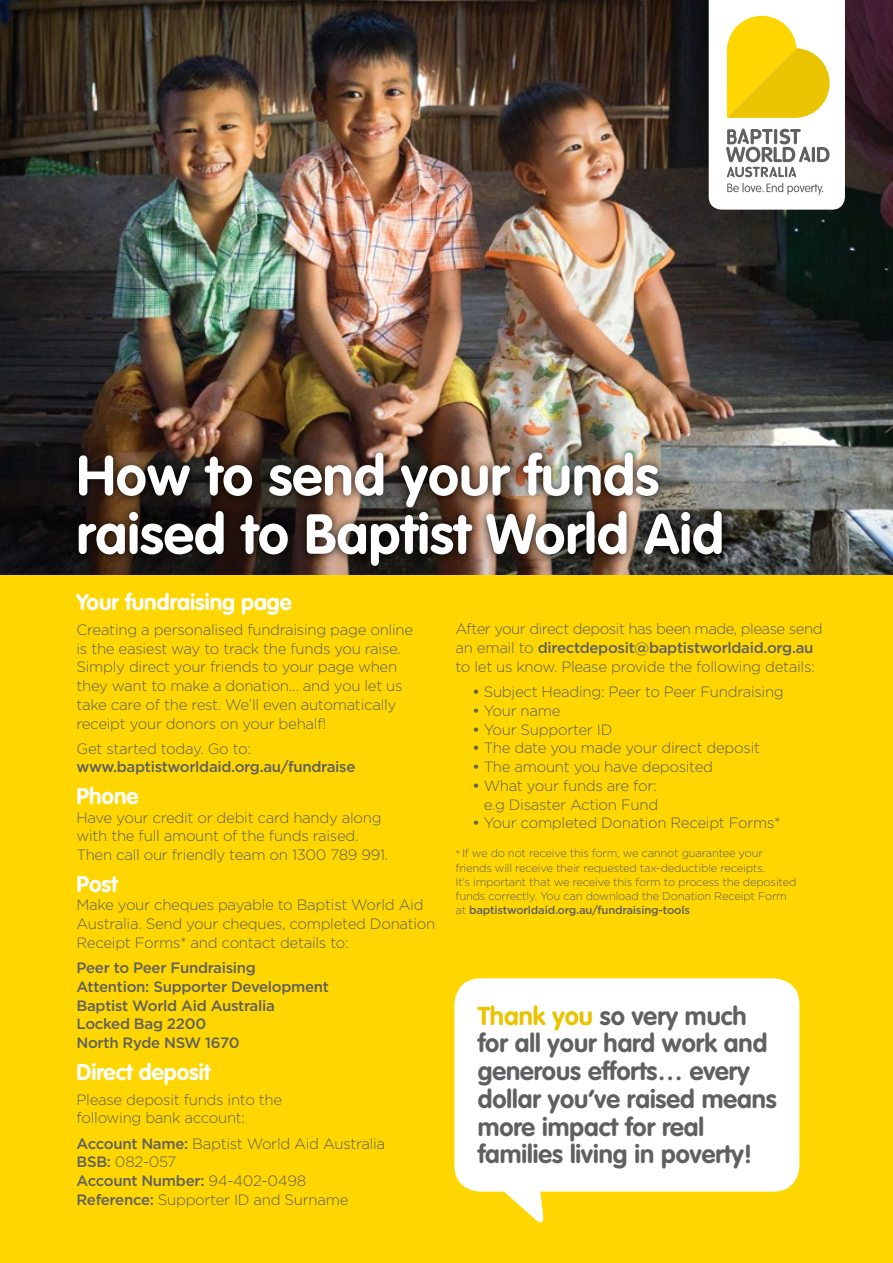
<style>
.page{position:relative;width:893px;height:1263px;background:#ffd600}
.page>*{position:absolute;margin:0;border:0;box-sizing:border-box;transform-origin:0 0}
.t1{font:700 55.5px/58.5px "VAG Rounded";letter-spacing:.005em;color:#fff}
.t2{font:700 25.5px/27.8px "VAG Rounded";color:#5f6062}
.t3{font:700 22.5px "VAG Rounded";color:#fff}
.t4{font:300 15px/18.8px "Gotham";letter-spacing:-.02em;color:#5f6062}
.t5{font:500 15px/18.8px "Gotham";letter-spacing:-.02em;color:#5f6062}
.t6{font:300 11.25px/14.2px "Gotham";letter-spacing:-.02em;color:#5f6062}
.s1{font-weight:500}
.s2{color:#eac301}
</style>
<div class="page">
<img style="left:0;top:0;width:893px;height:574px">
<svg style="left:709px;top:0;width:136px;height:210px;background:#efe3a8"></svg>
<div style="left:69px;top:444px;width:662px;height:130px;background:#000;opacity:.8"></div>
<div style="left:454px;top:978px;width:345px;height:214px;background:#fff;border-radius:26px"></div>
<svg style="left:478px;top:1191px;width:67px;height:32px"></svg>
<h1 class="t1" style="left:77px;top:448px;width:649px">How to send your funds raised to Baptist World Aid</h1>
<h3 class="t3" style="left:77px;top:588px;width:217px">Your fundraising page</h3>
<p class="t4" style="left:77px;top:620px;width:338px">Creating a personalised fundraising page online is the easiest way to track the funds you raise.<br>Simply direct your friends to your page when they want to make a donation… and you let us take care of the rest. We’ll even automatically receipt your donors on your behalf!</p>
<p class="t4" style="left:77px;top:739px;width:176px">Get started today. Go to:</p>
<p class="t5" style="left:77px;top:758px;width:280px">www.baptistworldaid.org.au/fundraise</p>
<h3 class="t3" style="left:77px;top:783px;width:64px">Phone</h3>
<p class="t4" style="left:77px;top:808px;width:313px">Have your credit or debit card handy along with the full amount of the funds raised.<br>Then call our friendly team on 1300 789 991.</p>
<h3 class="t3" style="left:77px;top:870px;width:43px">Post</h3>
<p class="t4" style="left:77px;top:896px;width:360px">Make your cheques payable to Baptist World Aid<br>Australia. Send your cheques, completed Donation<br>Receipt Forms* and contact details to:</p>
<p class="t5" style="left:77px;top:958px;width:254px">Peer to Peer Fundraising<br>Attention: Supporter Development<br>Baptist World Aid Australia<br>Locked Bag 2200<br>North Ryde NSW 1670</p>
<h3 class="t3" style="left:77px;top:1058px;width:135px">Direct deposit</h3>
<p class="t4" style="left:77px;top:1090px;width:207px">Please deposit funds into the following bank account:</p>
<p class="t4" style="left:77px;top:1134px;width:310px"><span class="s1">Account Name:</span> Baptist World Aid Australia<br><span class="s1">BSB:</span> 082-057<br><span class="s1">Account Number:</span> 94-402-0498<br><span class="s1">Reference:</span> Supporter ID and Surname</p>
<p class="t4" style="left:455px;top:620px;width:369px">After your direct deposit has been made, please send an email to <span class="s1">directdeposit@baptistworldaid.org.au </span>to let us know. Please provide the following details:</p>
<p class="t4" style="left:472px;top:682px;width:313px"><span class="s1">•</span> Subject Heading: Peer to Peer Fundraising</p>
<p class="t4" style="left:472px;top:701px;width:90px"><span class="s1">•</span> Your name</p>
<p class="t4" style="left:472px;top:720px;width:141px"><span class="s1">•</span> Your Supporter ID</p>
<p class="t4" style="left:472px;top:738px;width:289px"><span class="s1">•</span> The date you made your direct deposit</p>
<p class="t4" style="left:472px;top:757px;width:242px"><span class="s1">•</span> The amount you have deposited</p>
<p class="t4" style="left:472px;top:776px;width:187px;text-align:right"><span class="s1">•</span> What your funds are for: e.g Disaster Action Fund</p>
<p class="t4" style="left:472px;top:813px;width:310px"><span class="s1">•</span> Your completed Donation Receipt Forms*</p>
<p class="t6" style="left:455px;top:846px;width:342px">* If we do not receive this form, we cannot guarantee your friends will receive their requested tax-deductible receipts.<br>It’s important that we receive this form to process the deposited funds correctly. You can download the Donation Receipt Form at <span class="s1">baptistworldaid.org.au/fundraising-tools</span></p>
<h2 class="t2" style="left:478px;top:1003px;width:301px"><span class="s2">Thank you</span> so very much for all your hard work and generous efforts… every dollar you’ve raised means more impact for real families living in poverty!</h2>
</div>
